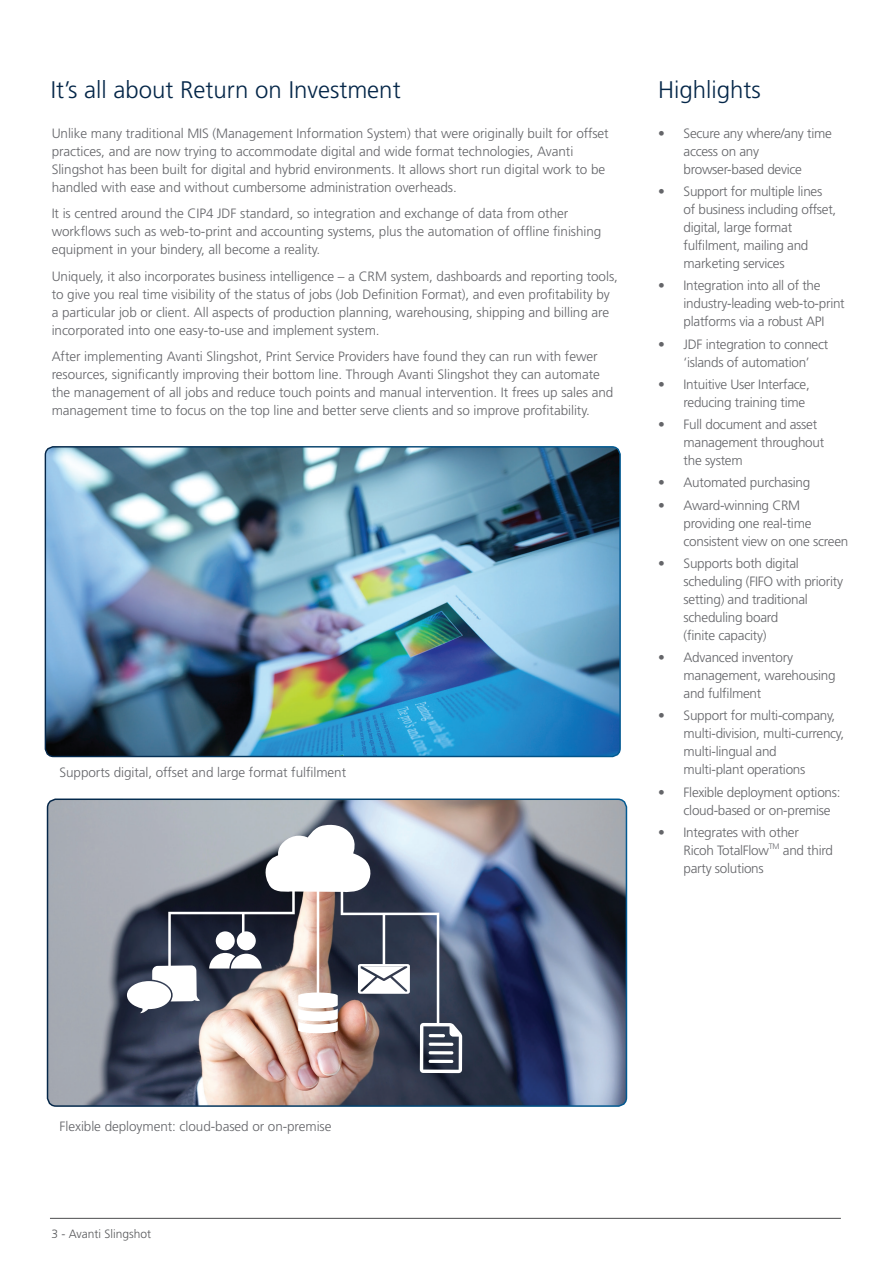
<style>
.page{position:relative;width:893px;height:1263px;background:#fff}
.page>*{position:absolute;margin:0;border:0;box-sizing:border-box;transform-origin:0 0}
.t1{font:300 24px "Frutiger";color:#042648}
.t2{font:300 13.5px/18px "Frutiger";letter-spacing:-.005em;color:#646569}
.t3{font:300 12px "Frutiger";color:#57585a}
.t4{font:300 7.8px "Frutiger";color:#646569}
</style>
<div class="page">
<hr style="left:50px;top:1218px;width:791px;height:1px;background:#4b4c4d">
<img style="left:45px;top:447px;width:575px;height:309px">
<img style="left:48px;top:800px;width:578px;height:306px">
<svg style="left:127px;top:981px;width:25px;height:32px"></svg>
<img style="left:152px;top:823px;width:310px;height:250px">
<svg style="left:429px;top:1034px;width:24px;height:29px"></svg>
<svg style="left:362px;top:966px;width:43px;height:12px"></svg>
<div style="left:47px;top:798px;width:580px;height:309px;border:2px solid #fff;border-radius:9px"></div>
<h1 class="t1" style="left:51px;top:76px;width:351px">It’s all about Return on Investment</h1>
<p class="t2" style="left:52px;top:124px;width:559px">Unlike many traditional MIS (Management Information System) that were originally built for offset practices, and are now trying to accommodate digital and wide format technologies, Avanti Slingshot has been built for digital and hybrid environments. It allows short run digital work to be handled with ease and without cumbersome administration overheads.</p>
<p class="t2" style="left:52px;top:205px;width:551px">It is centred around the CIP4 JDF standard, so integration and exchange of data from other workflows such as web-to-print and accounting systems, plus the automation of offline finishing equipment in your bindery, all become a reality.</p>
<p class="t2" style="left:52px;top:267px;width:568px">Uniquely, it also incorporates business intelligence – a CRM system, dashboards and reporting tools, to give you real time visibility of the status of jobs (Job Definition Format), and even profitability by a particular job or client. All aspects of production planning, warehousing, shipping and billing are incorporated into one easy-to-use and implement system.</p>
<p class="t2" style="left:52px;top:348px;width:563px">After implementing Avanti Slingshot, Print Service Providers have found they can run with fewer resources, significantly improving their bottom line. Through Avanti Slingshot they can automate the management of all jobs and reduce touch points and manual intervention. It frees up sales and management time to focus on the top line and better serve clients and so improve profitability.</p>
<p class="t2" style="left:60px;top:763px;width:288px">Supports digital, offset and large format fulfilment</p>
<h1 class="t1" style="left:658px;top:76px;width:104px">Highlights</h1>
<p class="t2" style="left:684px;top:124px;width:150px;text-indent:-26px">• Secure any where/any time access on any browser-based device</p>
<p class="t2" style="left:684px;top:182px;width:154px;text-indent:-26px">• Support for multiple lines of business including offset, digital, large format fulfilment, mailing and marketing services</p>
<p class="t2" style="left:684px;top:277px;width:163px;text-indent:-26px">• Integration into all of the industry-leading web-to-print platforms via a robust API</p>
<p class="t2" style="left:658px;top:335px;width:172px;text-align:center">• JDF integration to connect ‘islands of automation’</p>
<p class="t2" style="left:684px;top:375px;width:128px;text-indent:-26px">• Intuitive User Interface, reducing training time</p>
<p class="t2" style="left:684px;top:415px;width:142px;text-indent:-26px">• Full document and asset management throughout the system</p>
<p class="t2" style="left:658px;top:474px;width:154px">• Automated purchasing</p>
<p class="t2" style="left:684px;top:496px;width:166px;text-indent:-26px">• Award-winning CRM providing one real-time consistent view on one screen</p>
<p class="t2" style="left:684px;top:554px;width:161px;text-indent:-26px">• Supports both digital scheduling (FIFO with priority setting) and traditional scheduling board<br>(finite capacity)</p>
<p class="t2" style="left:684px;top:648px;width:154px;text-indent:-26px">• Advanced inventory management, warehousing and fulfilment</p>
<p class="t2" style="left:684px;top:706px;width:162px;text-indent:-26px">• Support for multi-company, multi-division, multi-currency, multi-lingual and<br>multi-plant operations</p>
<p class="t2" style="left:684px;top:783px;width:158px;text-indent:-26px">• Flexible deployment options: cloud-based or on-premise</p>
<p class="t2" style="left:658px;top:823px;width:142px;text-align:center">• Integrates with other<br>Ricoh TotalFlow</p>
<p class="t4" style="left:769px;top:841px;width:12px">TM</p>
<p class="t2" style="left:783px;top:841px;width:52px">and third</p>
<p class="t2" style="left:683px;top:859px;width:82px">party solutions</p>
<p class="t2" style="left:60px;top:1117px;width:274px">Flexible deployment: cloud-based or on-premise</p>
<p class="t3" style="left:51px;top:1227px;width:101px">3 - Avanti Slingshot</p>
</div>
